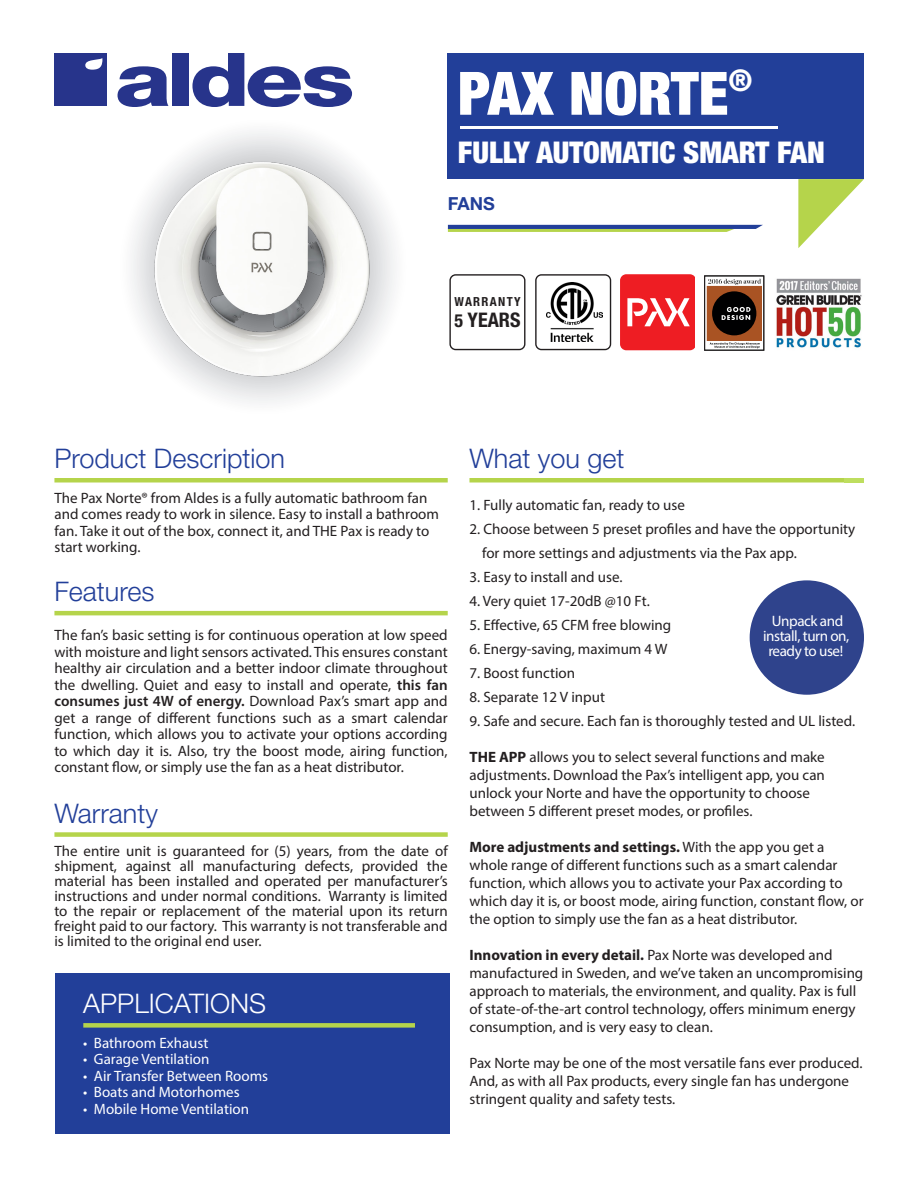
<style>
.page{position:relative;width:918px;height:1188px;background:#fff}
.page>*{position:absolute;margin:0;border:0;box-sizing:border-box;transform-origin:0 0}
.t1{font:900 condensed 59.85px "Helvetica Neue LT Std";color:#fff}
.t2{font:900 condensed 30px "Helvetica Neue LT Std";color:#fff}
.Body_Paragraphs{font:300 27px "Helvetica Neue LT Std";color:#223f99}
.t3{font:300 27px "Helvetica Neue LT Std";color:#fff}
.t4{font:700 condensed 20.1px "Helvetica Neue LT Std";color:#231f20}
.t5{font:700 18px "Helvetica Neue LT Std";color:#223f99}
.t6{font:700 15.15px/15.1px "Aktiv Grotesk Corp";letter-spacing:-.03em;color:#fff;text-align:center}
.Prod_Spec_Tech_Data{font:15px/18px "Myriad Pro";color:#231f20}
.No_Spacing{font:15px/16.5px "Myriad Pro";color:#231f20;text-align:justify}
.Body_Text{font:15px/15px "Myriad Pro";color:#231f20;text-align:justify}
.Prod_Spec_Tech_Data-2{font:15px "Myriad Pro";color:#fff}
.t7{font:700 condensed 12.6px "Helvetica Neue LT Std";letter-spacing:.105em;color:#231f20}
.s1{font-size:18.15px}
.s2{font-weight:600}
.s3{font-weight:700}
</style>
<div class="page">
<svg style="left:131px;top:131px;width:264px;height:272px"></svg>
<img style="left:147px;top:155px;width:231px;height:228px">
<div style="left:54px;top:478px;width:394px;height:5px;background:#b5d44b"></div>
<hr style="left:54px;top:611px;width:394px;height:4px;background:#b5d44b">
<div style="left:54px;top:832px;width:394px;height:5px;background:#b5d44b"></div>
<svg style="left:798px;top:179px;width:66px;height:69px"></svg>
<svg style="left:448px;top:225px;width:315px;height:7px;background:#678381"></svg>
<div style="left:448px;top:53px;width:416px;height:126px;background:#223f99"></div>
<hr style="left:460px;top:127px;width:317px;height:2px;background:#fff">
<svg style="left:449px;top:274px;width:76px;height:76px"></svg>
<div style="left:469px;top:478px;width:389px;height:5px;background:#b5d44b"></div>
<div style="left:55px;top:974px;width:395px;height:160px;background:#223f99"></div>
<div style="left:83px;top:1023px;width:332px;height:5px;background:#b5d44b"></div>
<hr style="left:845px;top:478px;width:19px;height:4px;background:#bede5f">
<svg style="left:535px;top:274px;width:76px;height:76px"></svg>
<img style="left:546px;top:283px;width:56px;height:59px">
<svg style="left:620px;top:274px;width:75px;height:76px;background:#f03e43"></svg>
<div style="left:750px;top:580px;width:114px;height:115px;background:#2f438c;border-radius:50%"></div>
<img style="left:776px;top:278px;width:86px;height:70px">
<svg style="left:707px;top:278px;width:55px;height:67px"></svg>
<div style="left:707px;top:286px;width:54px;height:54px;background:#a95323"></div>
<div style="left:707px;top:286px;width:54px;height:55px;border:1px solid #a95323"></div>
<div style="left:712px;top:291px;width:44px;height:44px;background:#000001;border-radius:50%"></div>
<svg style="left:722px;top:307px;width:28px;height:13px"></svg>
<svg style="left:710px;top:343px;width:50px;height:5px"></svg>
<svg style="left:708px;top:279px;width:53px;height:6px"></svg>
<div style="left:704px;top:276px;width:60px;height:74px;border:1px solid #231f20"></div>
<div style="left:54px;top:53px;width:53px;height:53px;background:#27348b"></div>
<svg style="left:118px;top:66px;width:50px;height:41px"></svg>
<div style="left:172px;top:53px;width:17px;height:53px;background:#27348b"></div>
<svg style="left:192px;top:53px;width:160px;height:54px"></svg>
<svg style="left:85px;top:58px;width:18px;height:12px"></svg>
<p class="t1" style="left:458px;top:57px;width:296px">PAX NORTE<sup>®</sup></p>
<p class="t2" style="left:458px;top:134px;width:368px">FULLY AUTOMATIC SMART FAN</p>
<p class="t5" style="left:448px;top:193px;width:49px">FANS</p>
<p class="t7" style="left:454px;top:294px;width:68px">WARRANTY</p>
<p class="t4" style="left:454px;top:307px;width:68px"><span class="s1">5</span> YEARS</p>
<p class="Body_Paragraphs" style="left:54px;top:442px;width:232px">Product Description</p>
<p class="Prod_Spec_Tech_Data" style="left:54px;top:489px;width:386px;line-height:16.5px">The Pax Norte® from Aldes is a fully automatic bathroom fan and comes ready to work in silence. Easy to install a bathroom fan. Take it out of the box, connect it, and THE Pax is ready to start working.</p>
<p class="Body_Paragraphs" style="left:54px;top:575px;width:102px">Features</p>
<p class="No_Spacing" style="left:54px;top:627px;width:395px">The fan’s basic setting is for continuous operation at low speed with moisture and light sensors activated. This ensures constant healthy air circulation and a better indoor climate throughout the dwelling. Quiet and easy to install and operate, <span class="s2">this fan consumes just 4W of energy.</span> Download Pax’s smart app and get a range of different functions such as a smart calendar function, which allows you to activate your options according to which day it is. Also, try the boost mode, airing function, constant flow, or simply use the fan as a heat distributor.</p>
<p class="Body_Paragraphs" style="left:54px;top:796px;width:105px">Warranty</p>
<p class="Body_Text" style="left:54px;top:843px;width:395px">The entire unit is guaranteed for (5) years, from the date of shipment, against all manufacturing defects, provided the material has been installed and operated per manufacturer’s instructions and under normal conditions. Warranty is limited to the repair or replacement of the material upon its return freight paid to our factory. This warranty is not transferable and is limited to the original end user.</p>
<p class="t3" style="left:83px;top:987px;width:184px">APPLICATIONS</p>
<p class="Prod_Spec_Tech_Data-2" style="left:83px;top:1034px;width:127px">• Bathroom Exhaust</p>
<p class="Prod_Spec_Tech_Data-2" style="left:83px;top:1050px;width:128px">• Garage Ventilation</p>
<p class="Prod_Spec_Tech_Data-2" style="left:83px;top:1067px;width:186px">• Air Transfer Between Rooms</p>
<p class="Prod_Spec_Tech_Data-2" style="left:83px;top:1083px;width:158px">• Boats and Motorhomes</p>
<p class="Prod_Spec_Tech_Data-2" style="left:83px;top:1100px;width:167px">• Mobile Home Ventilation</p>
<p class="Body_Paragraphs" style="left:469px;top:442px;width:157px">What you get</p>
<p class="Prod_Spec_Tech_Data" style="left:469px;top:496px;width:217px">1. Fully automatic fan, ready to use</p>
<p class="Prod_Spec_Tech_Data" style="left:469px;top:520px;width:387px">2. Choose between 5 preset profiles and have the opportunity</p>
<p class="Prod_Spec_Tech_Data" style="left:482px;top:544px;width:316px">for more settings and adjustments via the Pax app.</p>
<p class="Prod_Spec_Tech_Data" style="left:469px;top:568px;width:155px">3. Easy to install and use.</p>
<p class="Prod_Spec_Tech_Data" style="left:469px;top:592px;width:182px">4. Very quiet 17-20dB @10 Ft.</p>
<p class="Prod_Spec_Tech_Data" style="left:469px;top:616px;width:203px">5. Effective, 65 CFM free blowing</p>
<p class="Prod_Spec_Tech_Data" style="left:469px;top:640px;width:200px">6. Energy-saving, maximum 4 W</p>
<p class="Prod_Spec_Tech_Data" style="left:469px;top:664px;width:107px">7. Boost function</p>
<p class="Prod_Spec_Tech_Data" style="left:469px;top:688px;width:137px">8. Separate 12 V input</p>
<p class="Prod_Spec_Tech_Data" style="left:469px;top:712px;width:387px">9. Safe and secure. Each fan is thoroughly tested and UL listed.</p>
<p class="Prod_Spec_Tech_Data" style="left:469px;top:748px;width:357px"><span class="s3">THE APP</span> allows you to select several functions and make adjustments. Download the Pax’s intelligent app, you can unlock your Norte and have the opportunity to choose between 5 different preset modes, or profiles.</p>
<p class="Prod_Spec_Tech_Data" style="left:469px;top:838px;width:396px"><span class="s3">More adjustments and settings.</span> With the app you get a whole range of different functions such as a smart calendar function, which allows you to activate your Pax according to which day it is, or boost mode, airing function, constant flow, or the option to simply use the fan as a heat distributor.</p>
<p class="Prod_Spec_Tech_Data" style="left:469px;top:946px;width:395px"><span class="s3">Innovation in every detail.</span> Pax Norte was developed and manufactured in Sweden, and we’ve taken an uncompromising approach to materials, the environment, and quality. Pax is full of state-of-the-art control technology, offers minimum energy consumption, and is very easy to clean.</p>
<p class="Prod_Spec_Tech_Data" style="left:469px;top:1054px;width:395px">Pax Norte may be one of the most versatile fans ever produced.<br>And, as with all Pax products, every single fan has undergone stringent quality and safety tests.</p>
<p class="t6" style="left:763px;top:613px;width:88px">Unpack and install, turn on, ready to use!</p>
</div>
